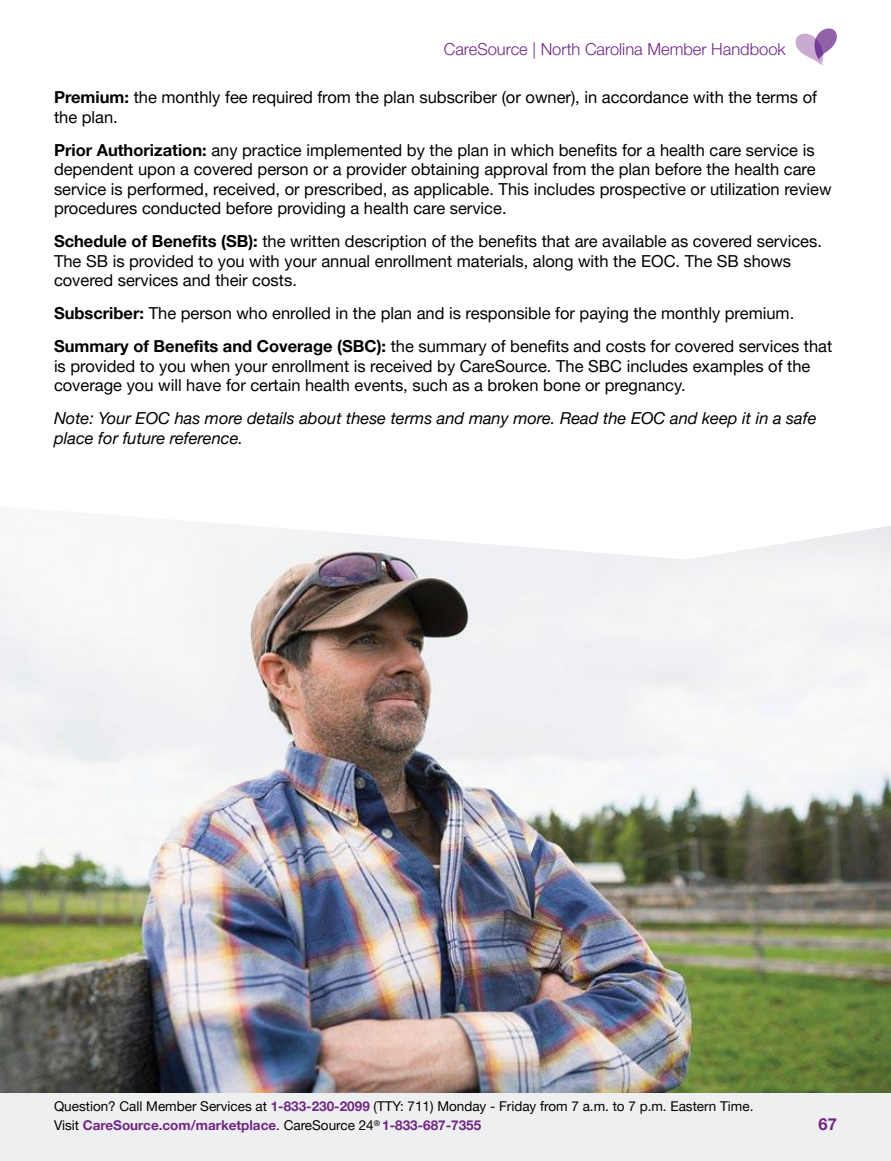
<style>
.page{position:relative;width:891px;height:1161px;background:#fff}
.page>*{position:absolute;margin:0;border:0;box-sizing:border-box;transform-origin:0 0}
.t1{font:16.5px/19.5px "Helvetica Neue LT Pro";color:#000}
.t2{font:italic 16.5px/19.5px "Helvetica Neue LT Pro";color:#000}
.t3{font:300 16.5px "Helvetica Neue LT Pro";color:#702784}
.t4{font:700 16.5px "Helvetica Neue LT Pro";color:#702784}
.t5{font:13.5px/19.5px "Helvetica Neue LT Pro";color:#000}
.s1{font-weight:700}
.s2{font-weight:700;color:#702784}
</style>
<div class="page">
<div style="left:0;top:1091px;width:891px;height:70px;background:#eeeff0"></div>
<svg style="left:795px;top:28px;width:42px;height:37px"></svg>
<img style="left:0;top:559px;width:891px;height:533px">
<svg style="left:200px;top:522px;width:691px;height:37px"></svg>
<p class="t3" style="left:444px;top:39px;width:344px">CareSource | North Carolina Member Handbook</p>
<p class="t1" style="left:54px;top:87px;width:765px"><span class="s1">Premium:</span> the monthly fee required from the plan subscriber (or owner), in accordance with the terms of the plan.</p>
<p class="t1" style="left:54px;top:140px;width:779px"><span class="s1">Prior Authorization:</span> any practice implemented by the plan in which benefits for a health care service is dependent upon a covered person or a provider obtaining approval from the plan before the health care service is performed, received, or prescribed, as applicable. This includes prospective or utilization review procedures conducted before providing a health care service.</p>
<p class="t1" style="left:54px;top:231px;width:769px"><span class="s1">Schedule of Benefits (SB):</span> the written description of the benefits that are available as covered services.<br>The SB is provided to you with your annual enrollment materials, along with the EOC. The SB shows covered services and their costs.</p>
<p class="t1" style="left:54px;top:303px;width:742px"><span class="s1">Subscriber:</span> The person who enrolled in the plan and is responsible for paying the monthly premium.</p>
<p class="t1" style="left:54px;top:336px;width:780px"><span class="s1">Summary of Benefits and Coverage (SBC):</span> the summary of benefits and costs for covered services that is provided to you when your enrollment is received by CareSource. The SBC includes examples of the coverage you will have for certain health events, such as a broken bone or pregnancy.</p>
<p class="t2" style="left:54px;top:408px;width:764px">Note: Your EOC has more details about these terms and many more. Read the EOC and keep it in a safe place for future reference.</p>
<p class="t5" style="left:54px;top:1096px;width:701px">Question? Call Member Services at <span class="s2">1-833-230-2099</span> (TTY: 711) Monday - Friday from 7 a.m. to 7 p.m. Eastern Time.<br>Visit <span class="s2">CareSource.com/marketplace</span>. CareSource 24<sup>®</sup> <span class="s2">1-833-687-7355</span></p>
<p class="t4" style="left:819px;top:1114px;width:20px">67</p>
</div>
